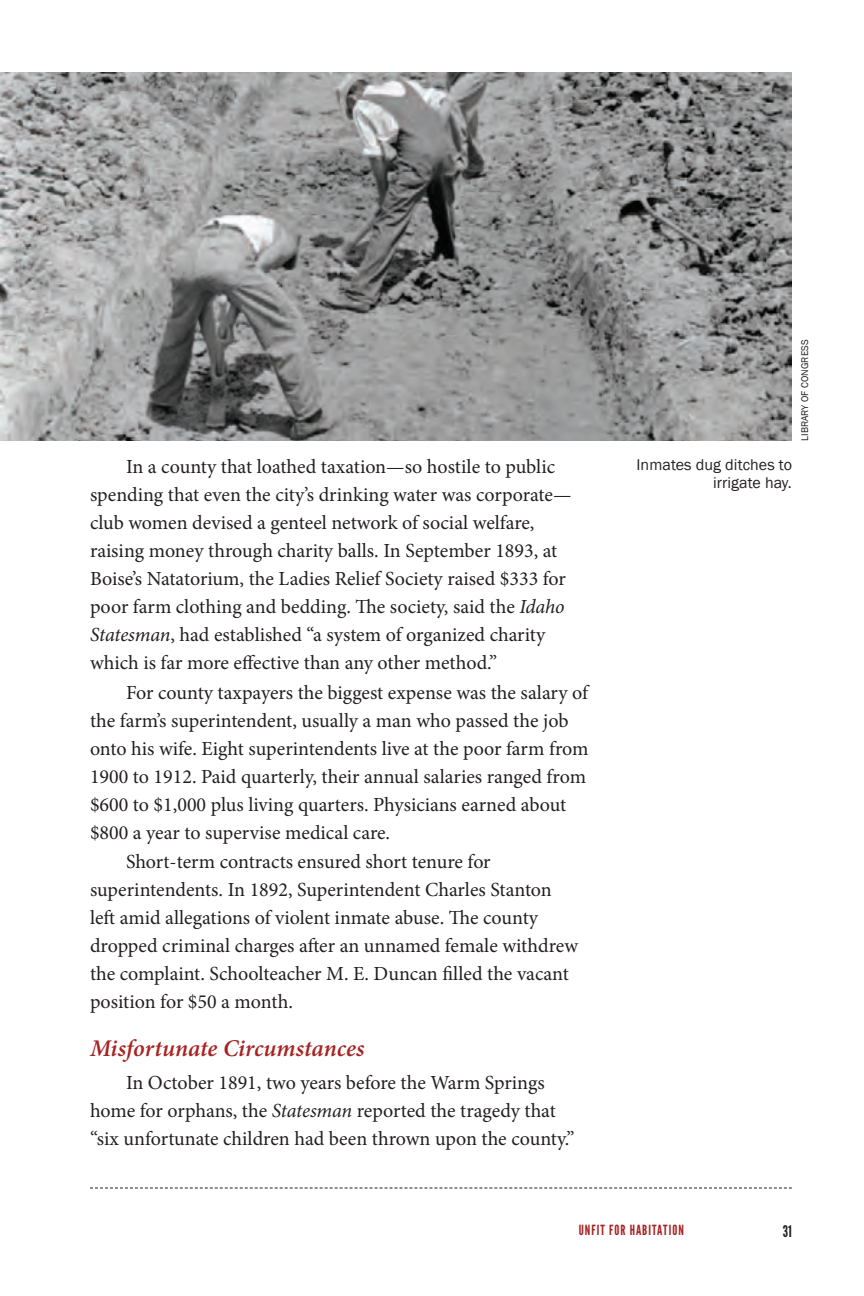
<style>
.page{position:relative;width:864px;height:1296px;background:#fff}
.page>*{position:absolute;margin:0;border:0;box-sizing:border-box;transform-origin:0 0}
.Subhead{font:italic 600 24px "Minion Pro";letter-spacing:-.005em;color:#a72322}
.Body_Text{font:20px/28px "Minion Pro";color:#231f20}
.Caption_-_R{font:16px/18px "Franklin Gothic";letter-spacing:.005em;color:#231f20;text-align:right}
.t1{font:16px "League Gothic";color:#231f20}
.t2{font:14px "League Gothic";letter-spacing:.075em;color:#a72322}
.Photo_Credit___Backm{font:10px "Franklin Gothic";letter-spacing:.005em;color:#231f20}
.s1{font-style:italic}
</style>
<div class="page">
<svg style="left:90px;top:1188px;width:702px;height:1px"></svg>
<img style="left:0;top:72px;width:792px;height:369px">
<p class="Body_Text" style="left:90px;top:453px;width:483px;text-indent:36px">In a county that loathed taxation—so hostile to public spending that even the city’s drinking water was corporate— club women devised a genteel network of social welfare, raising money through charity balls. In September 1893, at Boise’s Natatorium, the Ladies Relief Society raised $333 for poor farm clothing and bedding. The society, said the <span class="s1">Idaho Statesman</span>, had established “a system of organized charity which is far more effective than any other method.”</p>
<p class="Body_Text" style="left:90px;top:679px;width:500px;text-indent:36px">For county taxpayers the biggest expense was the salary of the farm’s superintendent, usually a man who passed the job onto his wife. Eight superintendents live at the poor farm from 1900 to 1912. Paid quarterly, their annual salaries ranged from $600 to $1,000 plus living quarters. Physicians earned about $800 a year to supervise medical care.</p>
<p class="Body_Text" style="left:90px;top:848px;width:490px;text-indent:36px">Short-term contracts ensured short tenure for superintendents. In 1892, Superintendent Charles Stanton left amid allegations of violent inmate abuse. The county dropped criminal charges after an unnamed female withdrew the complaint. Schoolteacher M. E. Duncan filled the vacant position for $50 a month.</p>
<p class="Subhead" style="left:90px;top:1031px;width:276px">Misfortunate Circumstances</p>
<p class="Body_Text" style="left:90px;top:1069px;width:486px;text-indent:36px">In October 1891, two years before the Warm Springs home for orphans, the <span class="s1">Statesman</span> reported the tragedy that “six unfortunate children had been thrown upon the county.”</p>
<p class="Caption_-_R" style="left:637px;top:456px;width:157px">Inmates dug ditches to irrigate hay.</p>
<p class="Photo_Credit___Backm" style="left:798px;top:441px;width:103px;rotate:-90deg">LIBRARY OF CONGRESS</p>
<p class="t2" style="left:579px;top:1222px;width:107px">UNFIT FOR HABITATION</p>
<p class="t1" style="left:783px;top:1221px;width:11px">31</p>
</div>
